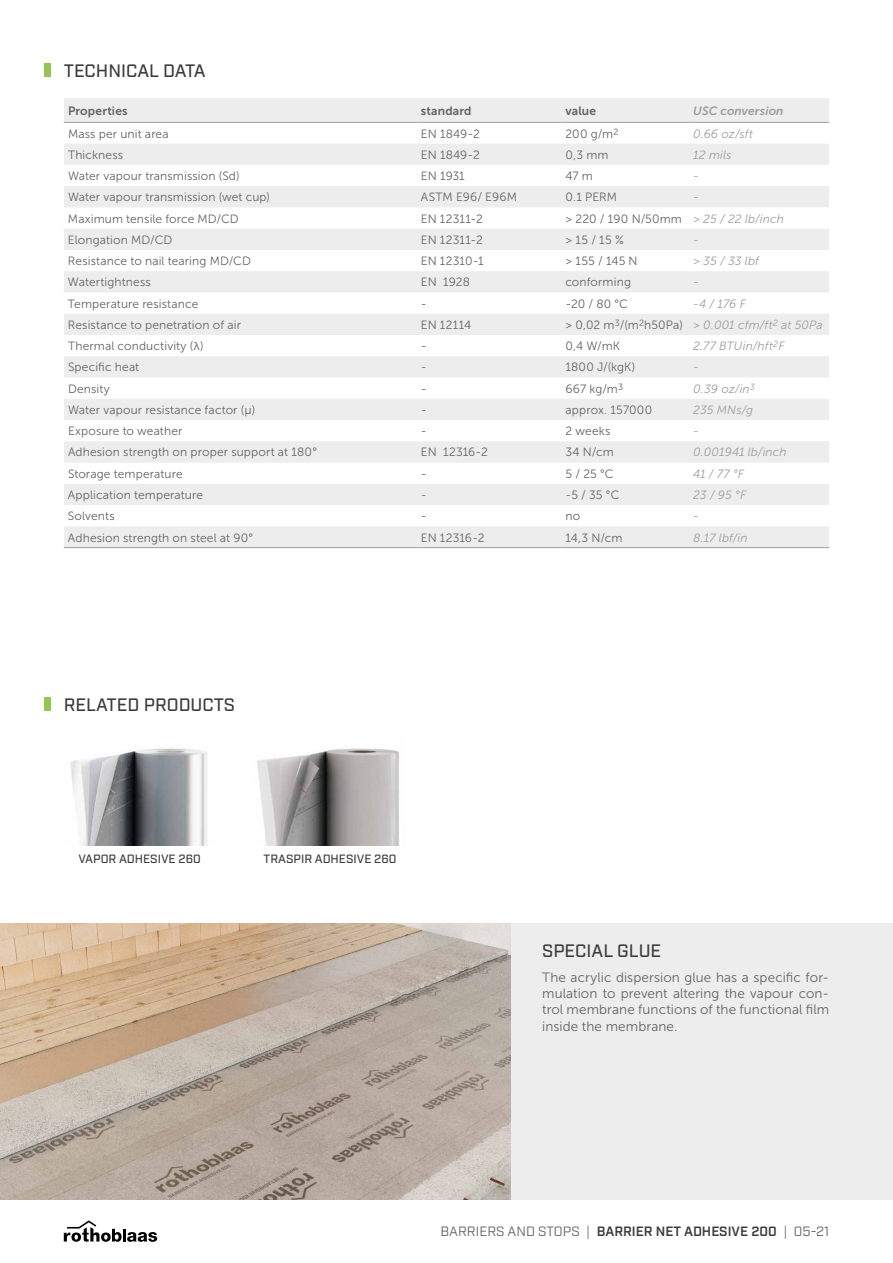
<style>
.page{position:relative;width:893px;height:1263px;background:#fff}
.page>*{position:absolute;margin:0;border:0;box-sizing:border-box;transform-origin:0 0}
.t1{font:500 18px "Industry";color:#3c3c3b}
.t2{font:13.5px/16.2px "Museo Sans 300";letter-spacing:.01em;color:#646363;text-align:justify}
.t3{font:13.5px "Industry";color:#646363}
.t4{font:12px "Museo Sans 300";letter-spacing:.01em;color:#646363}
.t5{font:italic 12px "Museo Sans 300";letter-spacing:.01em;color:#9d9d9c}
.t6{font:500 12px "Industry";color:#3c3c3b}
.t7{font:12px "Museo Sans 700";letter-spacing:.015em;color:#646363}
.t8{font:italic 12px "Museo Sans 700";letter-spacing:.01em;color:#9d9d9c}
.s1{font-style:italic;color:#9d9d9c}
.s2{font-style:normal;color:#646363}
.s3{font-family:"Proxima Nova"}
.s4{font-weight:600;color:#3c3c3b}
</style>
<div class="page">
<div style="left:0;top:923px;width:893px;height:276px;background:#ededed"></div>
<img style="left:0;top:923px;width:510px;height:276px">
<img style="left:257px;top:748px;width:143px;height:97px">
<img style="left:71px;top:748px;width:136px;height:97px">
<svg style="left:64px;top:98px;width:765px;height:449px;fill:#ededed"></svg>
<hr style="left:64px;top:122px;width:353px;height:1px;background:#9d9d9c">
<hr style="left:417px;top:122px;width:144px;height:1px;background:#9d9d9c">
<hr style="left:561px;top:122px;width:128px;height:1px;background:#9d9d9c">
<hr style="left:689px;top:122px;width:140px;height:1px;background:#9d9d9c">
<hr style="left:64px;top:547px;width:353px;height:1px;background:#9d9d9c">
<hr style="left:417px;top:547px;width:144px;height:1px;background:#9d9d9c">
<hr style="left:561px;top:547px;width:128px;height:1px;background:#9d9d9c">
<hr style="left:689px;top:547px;width:140px;height:1px;background:#9d9d9c">
<svg style="left:64px;top:1220px;width:93px;height:22px"></svg>
<div style="left:45px;top:64px;width:6px;height:13px;background:#94c356"></div>
<div style="left:45px;top:697px;width:6px;height:13px;background:#94c356"></div>
<h1 class="t1" style="left:64px;top:60px;width:143px">TECHNICAL DATA</h1>
<p class="t7" style="left:68px;top:104px;width:61px">Properties</p>
<p class="t7" style="left:421px;top:104px;width:52px">standard</p>
<p class="t7" style="left:566px;top:104px;width:32px">value</p>
<p class="t8" style="left:693px;top:104px;width:92px">USC conversion</p>
<p class="t4" style="left:68px;top:127px;width:102px">Mass per unit area</p>
<p class="t4" style="left:421px;top:127px;width:60px">EN 1849-2</p>
<p class="t4" style="left:565px;top:127px;width:55px">200 g/m<sup>2</sup></p>
<p class="t5" style="left:693px;top:127px;width:61px">0.66 oz/sft</p>
<p class="t4" style="left:68px;top:148px;width:57px">Thickness</p>
<p class="t4" style="left:421px;top:148px;width:60px">EN 1849-2</p>
<p class="t4" style="left:565px;top:148px;width:44px">0,3 mm</p>
<p class="t5" style="left:693px;top:148px;width:40px">12 mils</p>
<p class="t4" style="left:68px;top:169px;width:173px">Water vapour transmission (Sd)</p>
<p class="t4" style="left:421px;top:169px;width:45px">EN 1931</p>
<p class="t4" style="left:565px;top:169px;width:29px">47 m</p>
<p class="t5" style="left:693px;top:169px;width:7px">-</p>
<p class="t4" style="left:68px;top:191px;width:203px">Water vapour transmission (wet cup)</p>
<p class="t4" style="left:421px;top:191px;width:97px">ASTM E96/ E96M</p>
<p class="t4" style="left:565px;top:191px;width:53px">0.1 PERM</p>
<p class="t5" style="left:693px;top:191px;width:7px">-</p>
<p class="t4" style="left:68px;top:212px;width:172px">Maximum tensile force MD/CD</p>
<p class="t4" style="left:421px;top:212px;width:64px">EN 12311-2</p>
<p class="t4" style="left:565px;top:212px;width:220px">&gt; 220 / 190 N/50mm <span class="s1">&gt; 25 / 22 lb/inch</span></p>
<p class="t4" style="left:68px;top:233px;width:106px">Elongation MD/CD</p>
<p class="t4" style="left:421px;top:233px;width:64px">EN 12311-2</p>
<p class="t4" style="left:565px;top:233px;width:60px">&gt; 15 / 15 %</p>
<p class="t5" style="left:693px;top:233px;width:7px">-</p>
<p class="t4" style="left:68px;top:254px;width:184px">Resistance to nail tearing MD/CD</p>
<p class="t4" style="left:421px;top:254px;width:64px">EN 12310-1</p>
<p class="t4" style="left:565px;top:254px;width:74px">&gt; 155 / 145 N</p>
<p class="t5" style="left:693px;top:254px;width:67px">&gt; 35 / 33 lbf</p>
<p class="t4" style="left:68px;top:276px;width:84px">Watertightness</p>
<p class="t4" style="left:421px;top:276px;width:51px">EN 1928</p>
<p class="t4" style="left:565px;top:276px;width:67px">conforming</p>
<p class="t5" style="left:693px;top:276px;width:7px">-</p>
<p class="t4" style="left:68px;top:297px;width:132px">Temperature resistance</p>
<p class="t4" style="left:421px;top:297px;width:7px">-</p>
<p class="t4" style="left:565px;top:297px;width:64px">-20 / 80 °C</p>
<p class="t5" style="left:693px;top:297px;width:54px">-4 / 176 F</p>
<p class="t4" style="left:68px;top:318px;width:175px">Resistance to penetration of air</p>
<p class="t4" style="left:421px;top:318px;width:52px">EN 12114</p>
<p class="t5" style="left:565px;top:318px;width:259px"><span class="s2">&gt; 0,02 m</span><sup>3</sup><span class="s2">/(m</span><sup>2</sup><span class="s2">h50Pa)</span> &gt; 0.001 cfm/ft<sup>2</sup> at 50Pa</p>
<p class="t4" style="left:68px;top:340px;width:137px">Thermal conductivity (<span class="s3">λ</span>)</p>
<p class="t4" style="left:421px;top:339px;width:7px">-</p>
<p class="t4" style="left:566px;top:339px;width:56px">0,4 W/mK</p>
<p class="t5" style="left:693px;top:339px;width:93px">2.77 BTUin/hft<sup>2</sup>F</p>
<p class="t4" style="left:68px;top:361px;width:73px">Specific heat</p>
<p class="t4" style="left:421px;top:361px;width:7px">-</p>
<p class="t4" style="left:566px;top:361px;width:71px">1800 J/(kgK)</p>
<p class="t5" style="left:693px;top:361px;width:7px">-</p>
<p class="t4" style="left:68px;top:382px;width:43px">Density</p>
<p class="t4" style="left:421px;top:382px;width:7px">-</p>
<p class="t4" style="left:565px;top:382px;width:59px">667 kg/m<sup>3</sup></p>
<p class="t5" style="left:693px;top:382px;width:63px">0.39 oz/in<sup>3</sup></p>
<p class="t4" style="left:68px;top:403px;width:189px">Water vapour resistance factor (μ)</p>
<p class="t4" style="left:421px;top:403px;width:7px">-</p>
<p class="t4" style="left:566px;top:403px;width:88px">approx. 157000</p>
<p class="t5" style="left:693px;top:403px;width:61px">235 MNs/g</p>
<p class="t4" style="left:68px;top:425px;width:116px">Exposure to weather</p>
<p class="t4" style="left:421px;top:425px;width:7px">-</p>
<p class="t4" style="left:565px;top:425px;width:46px">2 weeks</p>
<p class="t5" style="left:693px;top:425px;width:7px">-</p>
<p class="t4" style="left:68px;top:446px;width:250px">Adhesion strength on proper support at 180°</p>
<p class="t4" style="left:421px;top:446px;width:68px">EN 12316-2</p>
<p class="t4" style="left:565px;top:446px;width:50px">34 N/cm</p>
<p class="t5" style="left:693px;top:446px;width:95px">0.001941 lb/inch</p>
<p class="t4" style="left:68px;top:467px;width:116px">Storage temperature</p>
<p class="t4" style="left:421px;top:467px;width:7px">-</p>
<p class="t4" style="left:565px;top:467px;width:50px">5 / 25 °C</p>
<p class="t5" style="left:693px;top:467px;width:53px">41 / 77 °F</p>
<p class="t4" style="left:68px;top:488px;width:136px">Application temperature</p>
<p class="t4" style="left:421px;top:488px;width:7px">-</p>
<p class="t4" style="left:565px;top:488px;width:55px">-5 / 35 °C</p>
<p class="t5" style="left:693px;top:488px;width:55px">23 / 95 °F</p>
<p class="t4" style="left:68px;top:510px;width:48px">Solvents</p>
<p class="t4" style="left:421px;top:510px;width:7px">-</p>
<p class="t4" style="left:565px;top:510px;width:16px">no</p>
<p class="t5" style="left:693px;top:510px;width:7px">-</p>
<p class="t4" style="left:68px;top:531px;width:187px">Adhesion strength on steel at 90°</p>
<p class="t4" style="left:421px;top:531px;width:65px">EN 12316-2</p>
<p class="t4" style="left:565px;top:531px;width:58px">14,3 N/cm</p>
<p class="t5" style="left:693px;top:531px;width:56px">8.17 lbf/in</p>
<h1 class="t1" style="left:64px;top:694px;width:173px">RELATED PRODUCTS</h1>
<p class="t6" style="left:79px;top:851px;width:124px">VAPOR ADHESIVE 260</p>
<p class="t6" style="left:264px;top:851px;width:134px">TRASPIR ADHESIVE 260</p>
<h1 class="t1" style="left:542px;top:940px;width:121px">SPECIAL GLUE</h1>
<p class="t2" style="left:542px;top:969px;width:289px">The acrylic dispersion glue has a specific for&shy;mulation to prevent altering the vapour con&shy;trol membrane functions of the functional film inside the membrane.</p>
<p class="t3" style="left:441px;top:1223px;width:390px">BARRIERS AND STOPS | <span class="s4">BARRIER NET ADHESIVE 200</span> | 05-21</p>
</div>
